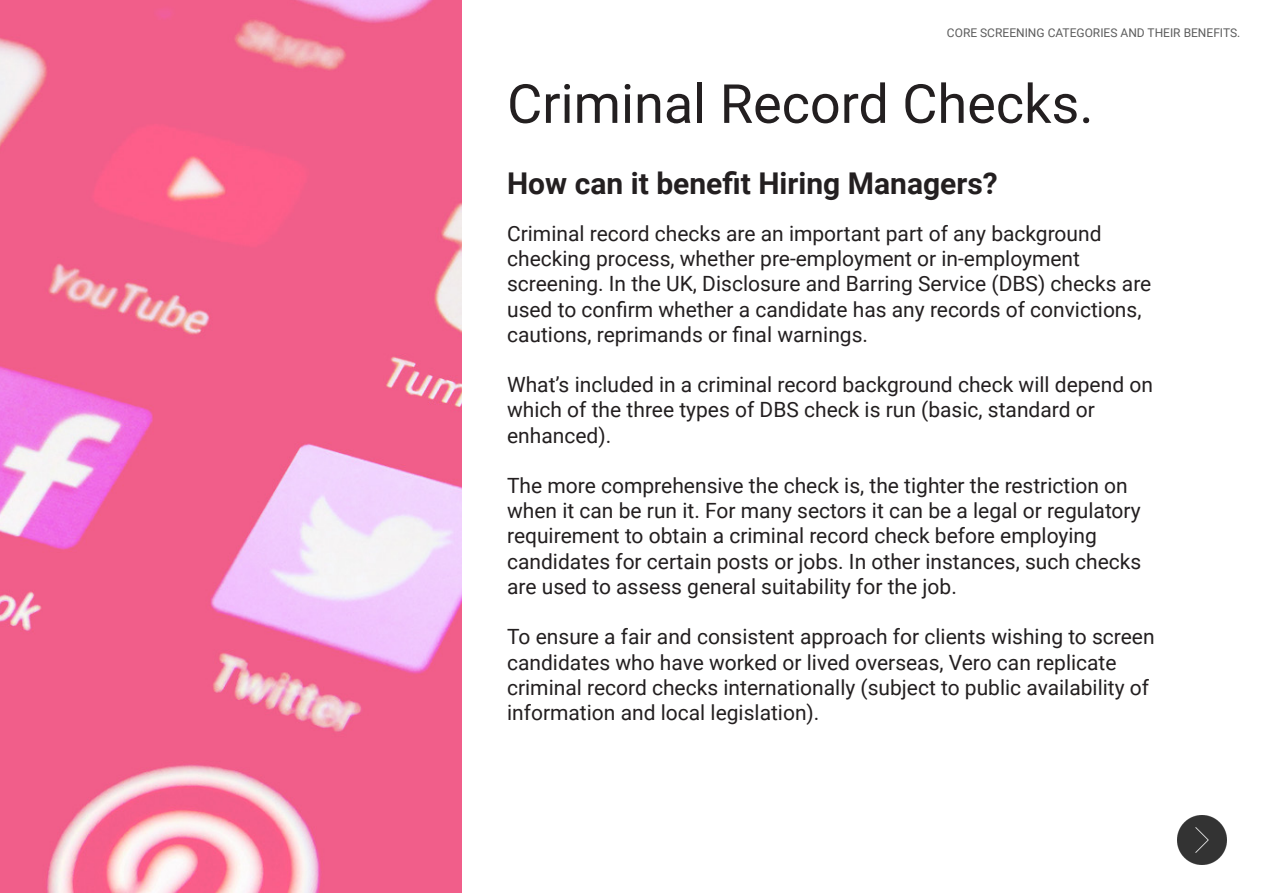
<style>
.page{position:relative;width:1263px;height:893px;background:#fff}
.page>*{position:absolute;margin:0;border:0;box-sizing:border-box;transform-origin:0 0}
.t1{font:54px "Roboto";color:#231f20}
.t2{font:700 30px "Roboto";color:#231f20}
.t3{font:21px/25.2px "Roboto";color:#231f20}
.t4{font:12px "Roboto";color:#5c5c5c}
</style>
<div class="page">
<img style="left:0;top:0;width:461px;height:893px">
<img style="left:1178px;top:816px;width:49px;height:49px">
<p class="t4" style="left:947px;top:25px;width:295px">CORE SCREENING CATEGORIES AND THEIR BENEFITS.</p>
<p class="t1" style="left:507px;top:66px;width:588px">Criminal Record Checks.</p>
<p class="t2" style="left:507px;top:163px;width:492px">How can it benefit Hiring Managers?</p>
<p class="t3" style="left:507px;top:220px;width:596px">Criminal record checks are an important part of any background</p>
<p class="t3" style="left:507px;top:245px;width:574px">checking process, whether pre-employment or in-employment</p>
<p class="t3" style="left:507px;top:271px;width:646px">screening. In the UK, Disclosure and Barring Service (DBS) checks are used to confirm whether a candidate has any records of convictions, cautions, reprimands or final warnings.</p>
<p class="t3" style="left:507px;top:371px;width:647px">What’s included in a criminal record background check will depend on which of the three types of DBS check is run (basic, standard or</p>
<p class="t3" style="left:507px;top:422px;width:106px">enhanced).</p>
<p class="t3" style="left:507px;top:472px;width:635px">The more comprehensive the check is, the tighter the restriction on when it can be run it. For many sectors it can be a legal or regulatory requirement to obtain a criminal record check before employing</p>
<p class="t3" style="left:507px;top:548px;width:636px">candidates for certain posts or jobs. In other instances, such checks are used to assess general suitability for the job.</p>
<p class="t3" style="left:507px;top:623px;width:649px">To ensure a fair and consistent approach for clients wishing to screen candidates who have worked or lived overseas, Vero can replicate</p>
<p class="t3" style="left:507px;top:674px;width:643px">criminal record checks internationally (subject to public availability of information and local legislation).</p>
</div>
